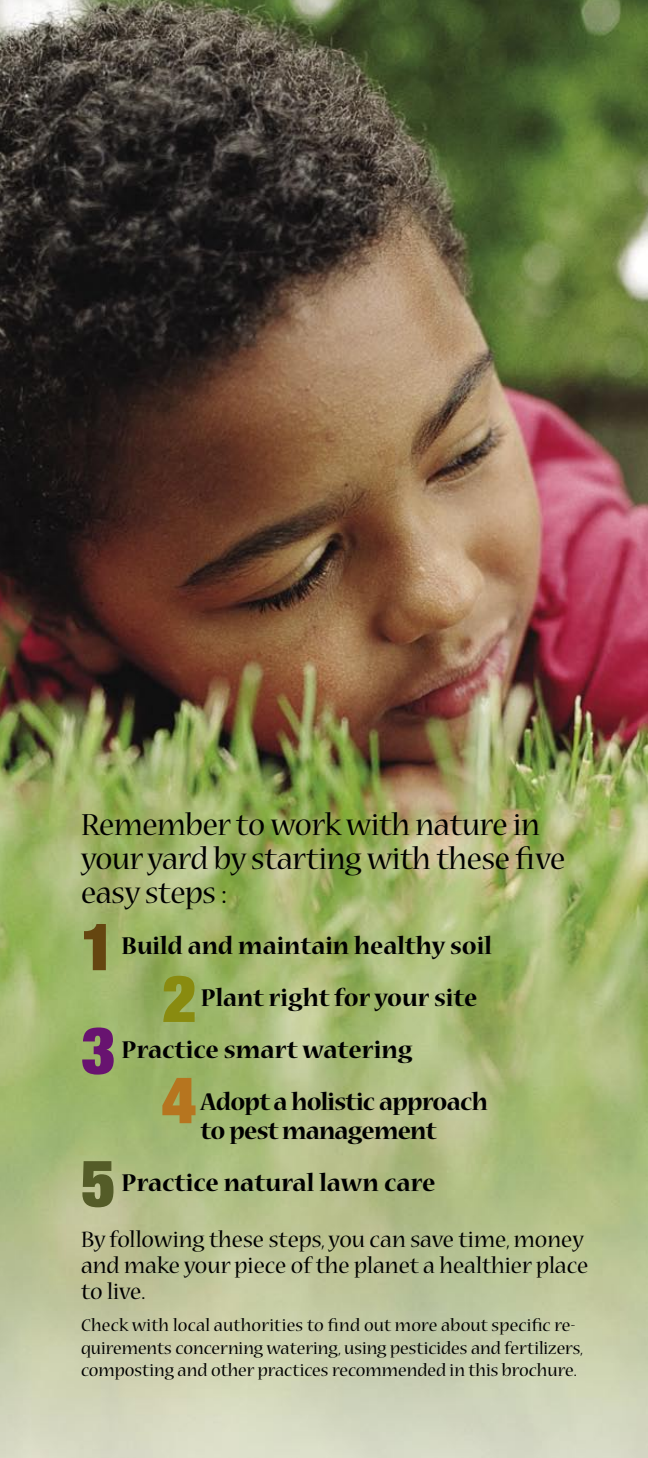
<style>
.page{position:relative;width:648px;height:1458px;background:#fff}
.page>*{position:absolute;margin:0;border:0;box-sizing:border-box;transform-origin:0 0}
.t1{font:900 expanded 65.25px "Helvetica Neue";color:#654610}
.t2{font:900 expanded 65.25px "Helvetica Neue";color:#898b10}
.t3{font:900 expanded 65.25px "Helvetica Neue";color:#681370}
.t4{font:900 expanded 65.25px "Helvetica Neue";color:#b6751f}
.t5{font:900 expanded 65.25px "Helvetica Neue";color:#545c28}
.body{font:33.75px/33.8px "Nueva Std";letter-spacing:-.01em;color:#000}
.t6{font:700 27px "Nueva Std";color:#000}
.t7{font:700 27px/29.2px "Nueva Std";letter-spacing:-.025em;color:#000}
.back_larger_type{font:24.75px/25.9px "Nueva Std";color:#000}
.back_larger_type-2{font:19.12px/22.5px "Nueva Std";color:#000}
</style>
<div class="page">
<img style="left:0;top:0;width:648px;height:1458px">
<p class="body" style="left:81px;top:810px;width:486px">Remember to work with nature in your yard by starting with these five easy steps :</p>
<p class="t1" style="left:81px;top:905px;width:35px">1</p>
<p class="t6" style="left:122px;top:934px;width:372px">Build and maintain healthy soil</p>
<p class="t2" style="left:162px;top:957px;width:35px">2</p>
<p class="t6" style="left:201px;top:986px;width:278px">Plant right for your site</p>
<p class="t3" style="left:81px;top:1009px;width:35px">3</p>
<p class="t6" style="left:122px;top:1037px;width:293px">Practice smart watering</p>
<p class="t4" style="left:162px;top:1058px;width:35px">4</p>
<p class="t7" style="left:200px;top:1088px;width:289px">Adopt a holistic approach to pest management</p>
<p class="t5" style="left:81px;top:1141px;width:35px">5</p>
<p class="t6" style="left:122px;top:1170px;width:315px">Practice natural lawn care</p>
<p class="back_larger_type" style="left:81px;top:1228px;width:509px">By following these steps, you can save time, money and make your piece of the planet a healthier place to live.</p>
<p class="back_larger_type-2" style="left:81px;top:1315px;width:504px">Check with local authorities to find out more about specific re&shy;quirements concerning watering, using pesticides and fertilizers, composting and other practices recommended in this brochure.</p>
</div>
